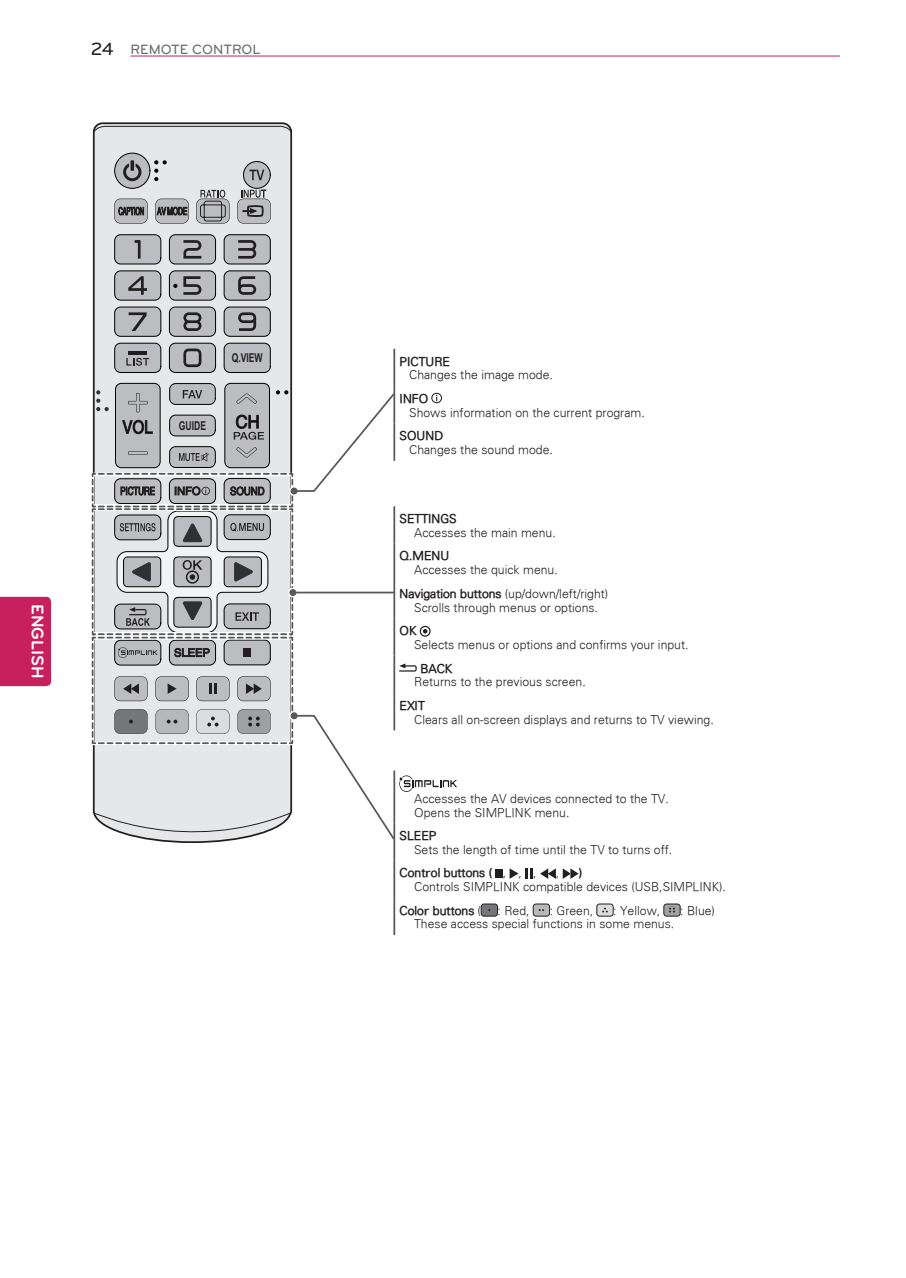
<style>
.page{position:relative;width:906px;height:1278px;background:#fff}
.page>*{position:absolute;margin:0;border:0;box-sizing:border-box;transform-origin:0 0}
.t1{font:700 17.5px "Bryant LG";color:#fff}
.t2{font:500 14px "Bryant LG";color:#6c6d70}
.t3{font:300 12.25px/23.4px "Univers";color:#231f20}
.t4{font:300 12.25px "Univers";color:#231f20}
.t5{font:700 12.25px "Arial";color:#231f20;scale:.7 1}
.s1{font-size:18.38px;color:#231f20}
.s2{font-style:inherit}
</style>
<div class="page">
<div style="left:0;top:597px;width:51px;height:89px;background:#c8205d"></div>
<hr style="left:130px;top:56px;width:710px;height:1px;background:#c8205d">
<svg style="left:93px;top:125px;width:199px;height:264px;background:#d9dadc"></svg>
<svg style="left:154px;top:160px;width:13px;height:21px"></svg>
<div style="left:115px;top:383px;width:45px;height:85px;background:#bcbdc0;border-radius:6px"></div>
<div style="left:115px;top:383px;width:45px;height:85px;border:1px solid #000;border-radius:6px"></div>
<div style="left:225px;top:383px;width:44px;height:85px;background:#bcbdc0;border-radius:6px"></div>
<div style="left:225px;top:383px;width:45px;height:85px;border:1px solid #000;border-radius:6px"></div>
<div style="left:170px;top:384px;width:45px;height:20px;background:#bcbdc0;border-radius:6px"></div>
<div style="left:169px;top:383px;width:46px;height:22px;border:1px dashed #000;border-radius:6px"></div>
<div style="left:115px;top:153px;width:35px;height:35px;background:#bcbdc0;border-radius:50%"></div>
<div style="left:114px;top:153px;width:36px;height:36px;border:1px dashed #000;border-radius:50%"></div>
<div style="left:243px;top:162px;width:27px;height:26px;background:#bcbdc0;border-radius:50%"></div>
<div style="left:243px;top:161px;width:27px;height:28px;border:1px dashed #000;border-radius:50%"></div>
<div style="left:169px;top:235px;width:46px;height:29px;background:#bcbdc0;border-radius:6px"></div>
<div style="left:169px;top:234px;width:47px;height:30px;border:1px dashed #000;border-radius:6px"></div>
<div style="left:169px;top:271px;width:46px;height:29px;background:#bcbdc0;border-radius:6px"></div>
<div style="left:169px;top:271px;width:47px;height:29px;border:1px dashed #000;border-radius:6px"></div>
<div style="left:169px;top:307px;width:46px;height:29px;background:#bcbdc0;border-radius:6px"></div>
<div style="left:169px;top:307px;width:47px;height:29px;border:1px dashed #000;border-radius:6px"></div>
<div style="left:169px;top:343px;width:46px;height:29px;background:#bcbdc0;border-radius:6px"></div>
<div style="left:169px;top:343px;width:47px;height:30px;border:1px dashed #000;border-radius:6px"></div>
<div style="left:115px;top:235px;width:46px;height:29px;background:#bcbdc0;border-radius:6px"></div>
<div style="left:114px;top:234px;width:47px;height:30px;border:1px dashed #000;border-radius:6px"></div>
<div style="left:115px;top:271px;width:46px;height:29px;background:#bcbdc0;border-radius:6px"></div>
<div style="left:114px;top:271px;width:47px;height:29px;border:1px dashed #000;border-radius:6px"></div>
<div style="left:115px;top:307px;width:46px;height:29px;background:#bcbdc0;border-radius:6px"></div>
<div style="left:114px;top:307px;width:47px;height:29px;border:1px dashed #000;border-radius:6px"></div>
<div style="left:115px;top:343px;width:46px;height:29px;background:#bcbdc0;border-radius:6px"></div>
<div style="left:114px;top:343px;width:47px;height:30px;border:1px dashed #000;border-radius:6px"></div>
<div style="left:224px;top:235px;width:46px;height:29px;background:#bcbdc0;border-radius:6px"></div>
<div style="left:224px;top:234px;width:46px;height:30px;border:1px dashed #000;border-radius:6px"></div>
<div style="left:224px;top:271px;width:46px;height:29px;background:#bcbdc0;border-radius:6px"></div>
<div style="left:224px;top:271px;width:46px;height:29px;border:1px dashed #000;border-radius:6px"></div>
<div style="left:224px;top:307px;width:46px;height:29px;background:#bcbdc0;border-radius:6px"></div>
<div style="left:224px;top:307px;width:46px;height:29px;border:1px dashed #000;border-radius:6px"></div>
<div style="left:224px;top:343px;width:46px;height:29px;background:#bcbdc0;border-radius:6px"></div>
<div style="left:224px;top:343px;width:46px;height:30px;border:1px dashed #000;border-radius:6px"></div>
<svg style="left:130px;top:160px;width:4px;height:11px"></svg>
<svg style="left:123px;top:164px;width:18px;height:17px"></svg>
<svg style="left:128px;top:276px;width:19px;height:19px"></svg>
<svg style="left:238px;top:276px;width:18px;height:19px"></svg>
<svg style="left:183px;top:276px;width:18px;height:19px"></svg>
<svg style="left:129px;top:312px;width:18px;height:19px"></svg>
<svg style="left:238px;top:312px;width:18px;height:19px"></svg>
<svg style="left:183px;top:312px;width:18px;height:19px"></svg>
<svg style="left:135px;top:240px;width:6px;height:19px"></svg>
<svg style="left:238px;top:240px;width:18px;height:19px"></svg>
<svg style="left:183px;top:240px;width:18px;height:19px"></svg>
<svg style="left:183px;top:349px;width:18px;height:18px"></svg>
<hr style="left:128px;top:351px;width:19px;height:3px;background:#231f20">
<svg style="left:126px;top:358px;width:23px;height:8px"></svg>
<svg style="left:114px;top:199px;width:34px;height:24px"></svg>
<svg style="left:155px;top:199px;width:34px;height:24px"></svg>
<svg style="left:249px;top:170px;width:15px;height:10px"></svg>
<svg style="left:196px;top:190px;width:33px;height:33px"></svg>
<svg style="left:237px;top:190px;width:34px;height:33px"></svg>
<svg style="left:173px;top:284px;width:4px;height:4px"></svg>
<hr style="left:393px;top:349px;width:2px;height:37px;background:#57585a">
<hr style="left:393px;top:386px;width:2px;height:37px;background:#57585a">
<hr style="left:393px;top:823px;width:2px;height:37px;background:#57585a">
<hr style="left:393px;top:860px;width:2px;height:38px;background:#57585a">
<hr style="left:393px;top:898px;width:2px;height:37px;background:#57585a">
<div style="left:495px;top:869px;width:8px;height:9px;background:#231f20"></div>
<svg style="left:509px;top:868px;width:9px;height:11px"></svg>
<svg style="left:525px;top:868px;width:8px;height:11px"></svg>
<svg style="left:540px;top:868px;width:16px;height:11px"></svg>
<svg style="left:563px;top:868px;width:15px;height:11px"></svg>
<div style="left:481px;top:904px;width:16px;height:12px;background:#757679;border-radius:3px"></div>
<div style="left:481px;top:904px;width:16px;height:12px;border:1px solid #231f20;border-radius:3px"></div>
<div style="left:533px;top:904px;width:16px;height:12px;background:#b7b8bb;border-radius:3px"></div>
<div style="left:533px;top:904px;width:17px;height:12px;border:1px solid #231f20;border-radius:3px"></div>
<div style="left:597px;top:904px;width:16px;height:12px;background:#dbdcde;border-radius:3px"></div>
<div style="left:597px;top:904px;width:16px;height:12px;border:1px solid #231f20;border-radius:3px"></div>
<svg style="left:602px;top:907px;width:6px;height:5px"></svg>
<div style="left:664px;top:904px;width:16px;height:12px;background:#9fa0a4;border-radius:3px"></div>
<div style="left:663px;top:904px;width:17px;height:12px;border:1px solid #231f20;border-radius:3px"></div>
<svg style="left:669px;top:907px;width:6px;height:5px"></svg>
<svg style="left:91px;top:389px;width:366px;height:454px"></svg>
<p class="t2" style="left:91px;top:41px;width:171px"><span class="s1">24</span> REMOTE CONTROL</p>
<h1 class="t1" style="left:49px;top:604px;width:76px;rotate:90deg">ENGLISH</h1>
<p class="t5" style="left:179px;top:417px;width:40px">GUIDE</p>
<p class="t5" style="left:232px;top:349px;width:46px">Q.VIEW</p>
<p class="t4" style="left:399px;top:354px;width:52px">PICTURE</p>
<p class="t3" style="left:409px;top:363px;width:145px">Changes the image mode.</p>
<p class="t4" style="left:399px;top:391px;width:30px">INFO</p>
<p class="t3" style="left:409px;top:400px;width:237px">Shows information on the current program.</p>
<p class="t4" style="left:399px;top:428px;width:45px">SOUND</p>
<p class="t3" style="left:409px;top:438px;width:145px">Changes the sound mode.</p>
<p class="t4" style="left:399px;top:511px;width:59px">SETTINGS</p>
<p class="t3" style="left:414px;top:520px;width:143px">Accesses the main menu.</p>
<p class="t4" style="left:399px;top:548px;width:51px">Q.MENU</p>
<p class="t3" style="left:399px;top:558px;width:210px;text-indent:15px">Accesses the quick menu.<br><span class="s2">Navigation buttons</span> (up/down/left/right)</p>
<p class="t3" style="left:414px;top:595px;width:185px">Scrolls through menus or options.</p>
<p class="t4" style="left:399px;top:623px;width:19px">OK</p>
<p class="t3" style="left:414px;top:633px;width:276px">Selects menus or options and confirms your input.</p>
<p class="t4" style="left:420px;top:660px;width:33px">BACK</p>
<p class="t3" style="left:414px;top:670px;width:173px">Returns to the previous screen.</p>
<p class="t4" style="left:399px;top:698px;width:27px">EXIT</p>
<p class="t3" style="left:414px;top:707px;width:301px">Clears all on-screen displays and returns to TV viewing.</p>
<p class="t3" style="left:414px;top:791px;width:256px;line-height:14px">Accesses the AV devices connected to the TV.<br>Opens the SIMPLINK menu.</p>
<p class="t4" style="left:399px;top:828px;width:38px">SLEEP</p>
<p class="t3" style="left:399px;top:837px;width:274px;text-indent:15px">Sets the length of time until the TV to turns off.<br><span class="s2">Control buttons (</span> , , ,</p>
<p class="t3" style="left:556px;top:861px;width:5px">,</p>
<p class="t4" style="left:578px;top:865px;width:5px">)</p>
<p class="t3" style="left:399px;top:875px;width:328px;text-indent:15px">Controls SIMPLINK compatible devices (USB,SIMPLINK).<br><span class="s2">Color buttons</span> (</p>
<p class="t3" style="left:497px;top:898px;width:34px">: Red,</p>
<p class="t3" style="left:550px;top:898px;width:45px">: Green,</p>
<p class="t3" style="left:613px;top:898px;width:48px">: Yellow,</p>
<p class="t3" style="left:680px;top:898px;width:36px">: Blue)</p>
<p class="t3" style="left:414px;top:912px;width:262px">These access special functions in some menus.</p>
</div>
